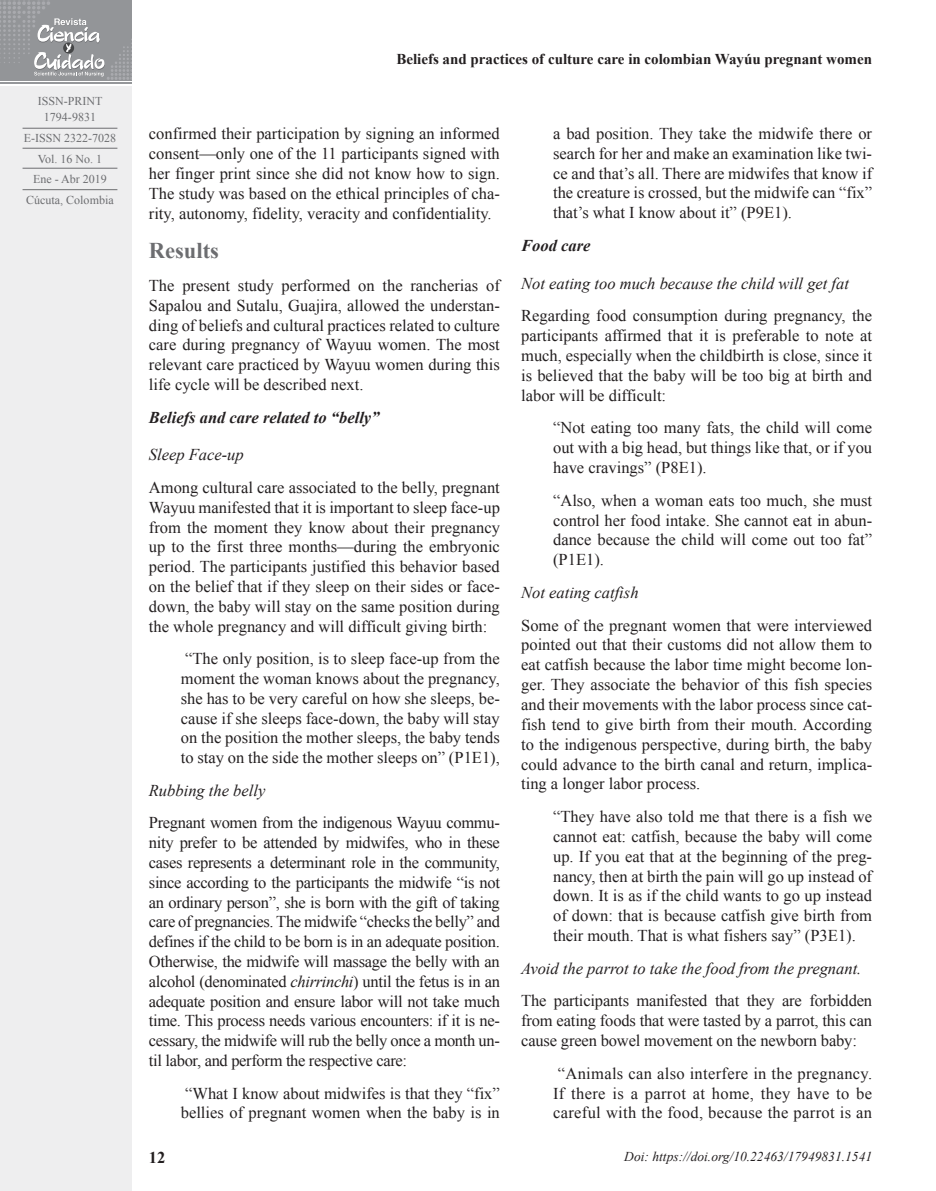
<style>
.page{position:relative;width:936px;height:1191px;background:#fff}
.page>*{position:absolute;margin:0;border:0;box-sizing:border-box;transform-origin:0 0}
.t1{font:700 22.5px "Times New Roman";color:#6c6d70}
.t2{font:16.5px/19.8px "Times New Roman";color:#231f20;text-align:justify}
.t3{font:italic 16.5px "Times New Roman";color:#231f20}
.t4{font:italic 700 16.5px "Times New Roman";color:#231f20}
.t5{font:700 16.5px "Times New Roman";color:#231f20}
.t6{font:700 15px "Times New Roman";color:#231f20}
.t7{font:italic 13.5px "Times New Roman";color:#231f20}
.t8{font:12px/20.7px "Times New Roman";color:#6c6d70;text-align:center}
.s1{font-style:italic}
</style>
<div class="page">
<div style="left:0;top:87px;width:132px;height:1104px;background:#eeeeef"></div>
<hr style="left:0;top:83px;width:132px;height:1px;background:#95979a">
<svg style="left:0;top:0;width:132px;height:81px;background:#9d9fa2"></svg>
<hr style="left:23px;top:128px;width:94px;height:1px;background:#6c6d70">
<hr style="left:23px;top:148px;width:94px;height:1px;background:#6c6d70">
<hr style="left:23px;top:168px;width:94px;height:1px;background:#6c6d70">
<hr style="left:23px;top:189px;width:94px;height:1px;background:#6c6d70">
<p class="t8" style="left:38px;top:92px;width:66px;line-height:16.5px">ISSN-PRINT<br>1794-9831</p>
<p class="t8" style="left:24px;top:127px;width:94px">E-ISSN 2322-7028<br>Vol. 16 No. 1<br>Ene - Abr 2019<br>Cúcuta, Colombia</p>
<p class="t6" style="left:396px;top:49px;width:477px">Beliefs and practices of culture care in colombian Wayúu pregnant women</p>
<p class="t2" style="left:149px;top:124px;width:352px">confirmed their participation by signing an informed consent—only one of the 11 participants signed with her finger print since she did not know how to sign.<br>The study was based on the ethical principles of cha&shy;rity, autonomy, fidelity, veracity and confidentiality.</p>
<h1 class="t1" style="left:149px;top:235px;width:71px">Results</h1>
<p class="t2" style="left:149px;top:275px;width:352px">The present study performed on the rancherias of Sapalou and Sutalu, Guajira, allowed the understan&shy;ding of beliefs and cultural practices related to culture care during pregnancy of Wayuu women. The most relevant care practiced by Wayuu women during this life cycle will be described next.</p>
<p class="t4" style="left:149px;top:405px;width:232px">Beliefs and care related to “belly”</p>
<p class="t3" style="left:149px;top:443px;width:96px">Sleep Face-up</p>
<p class="t2" style="left:149px;top:477px;width:352px">Among cultural care associated to the belly, pregnant Wayuu manifested that it is important to sleep face-up from the moment they know about their pregnancy up to the first three months—during the embryonic period. The participants justified this behavior based on the belief that if they sleep on their sides or face&shy;down, the baby will stay on the same position during the whole pregnancy and will difficult giving birth:</p>
<p class="t2" style="left:181px;top:648px;width:320px">“The only position, is to sleep face-up from the moment the woman knows about the pregnancy, she has to be very careful on how she sleeps, be&shy;cause if she sleeps face-down, the baby will stay on the position the mother sleeps, the baby tends to stay on the side the mother sleeps on” (P1E1),</p>
<p class="t3" style="left:149px;top:779px;width:118px">Rubbing the belly</p>
<p class="t2" style="left:149px;top:812px;width:352px">Pregnant women from the indigenous Wayuu commu&shy;nity prefer to be attended by midwifes, who in these cases represents a determinant role in the community, since according to the participants the midwife “is not an ordinary person”, she is born with the gift of taking care of pregnancies. The midwife “checks the belly” and defines if the child to be born is in an adequate position.<br>Otherwise, the midwife will massage the belly with an alcohol (denominated <span class="s1">chirrinchi</span>) until the fetus is in an adequate position and ensure labor will not take much time. This process needs various encounters: if it is ne&shy;cessary, the midwife will rub the belly once a month un&shy;til labor, and perform the respective care:</p>
<p class="t2" style="left:181px;top:1083px;width:320px">“What I know about midwifes is that they “fix” bellies of pregnant women when the baby is in</p>
<p class="t5" style="left:149px;top:1146px;width:18px">12</p>
<p class="t2" style="left:553px;top:123px;width:320px">a bad position. They take the midwife there or search for her and make an examination like twi&shy;ce and that’s all. There are midwifes that know if the creature is crossed, but the midwife can “fix” that’s what I know about it” (P9E1).</p>
<p class="t4" style="left:521px;top:234px;width:71px">Food care</p>
<p class="t3" style="left:521px;top:272px;width:329px">Not eating too much because the child will get fat</p>
<p class="t2" style="left:521px;top:306px;width:352px">Regarding food consumption during pregnancy, the participants affirmed that it is preferable to note at much, especially when the childbirth is close, since it is believed that the baby will be too big at birth and labor will be difficult:</p>
<p class="t2" style="left:553px;top:418px;width:320px">“Not eating too many fats, the child will come out with a big head, but things like that, or if you have cravings” (P8E1).</p>
<p class="t2" style="left:553px;top:490px;width:320px">“Also, when a woman eats too much, she must control her food intake. She cannot eat in abun&shy;dance because the child will come out too fat” (P1E1).</p>
<p class="t3" style="left:521px;top:581px;width:119px">Not eating catfish</p>
<p class="t2" style="left:521px;top:615px;width:352px">Some of the pregnant women that were interviewed pointed out that their customs did not allow them to eat catfish because the labor time might become lon&shy;ger. They associate the behavior of this fish species and their movements with the labor process since cat&shy;fish tend to give birth from their mouth. According to the indigenous perspective, during birth, the baby could advance to the birth canal and return, implica&shy;ting a longer labor process.</p>
<p class="t2" style="left:553px;top:806px;width:320px">“They have also told me that there is a fish we cannot eat: catfish, because the baby will come up. If you eat that at the beginning of the preg&shy;nancy, then at birth the pain will go up instead of down. It is as if the child wants to go up instead of down: that is because catfish give birth from their mouth. That is what fishers say” (P3E1).</p>
<p class="t3" style="left:521px;top:957px;width:342px">Avoid the parrot to take the food from the pregnant.</p>
<p class="t2" style="left:521px;top:990px;width:352px">The participants manifested that they are forbidden from eating foods that were tasted by a parrot, this can cause green bowel movement on the newborn baby:</p>
<p class="t2" style="left:553px;top:1063px;width:320px">“Animals can also interfere in the pregnancy.<br>If there is a parrot at home, they have to be careful with the food, because the parrot is an</p>
<p class="t7" style="left:624px;top:1147px;width:249px">Doi: https://doi.org/10.22463/17949831.1541</p>
</div>
